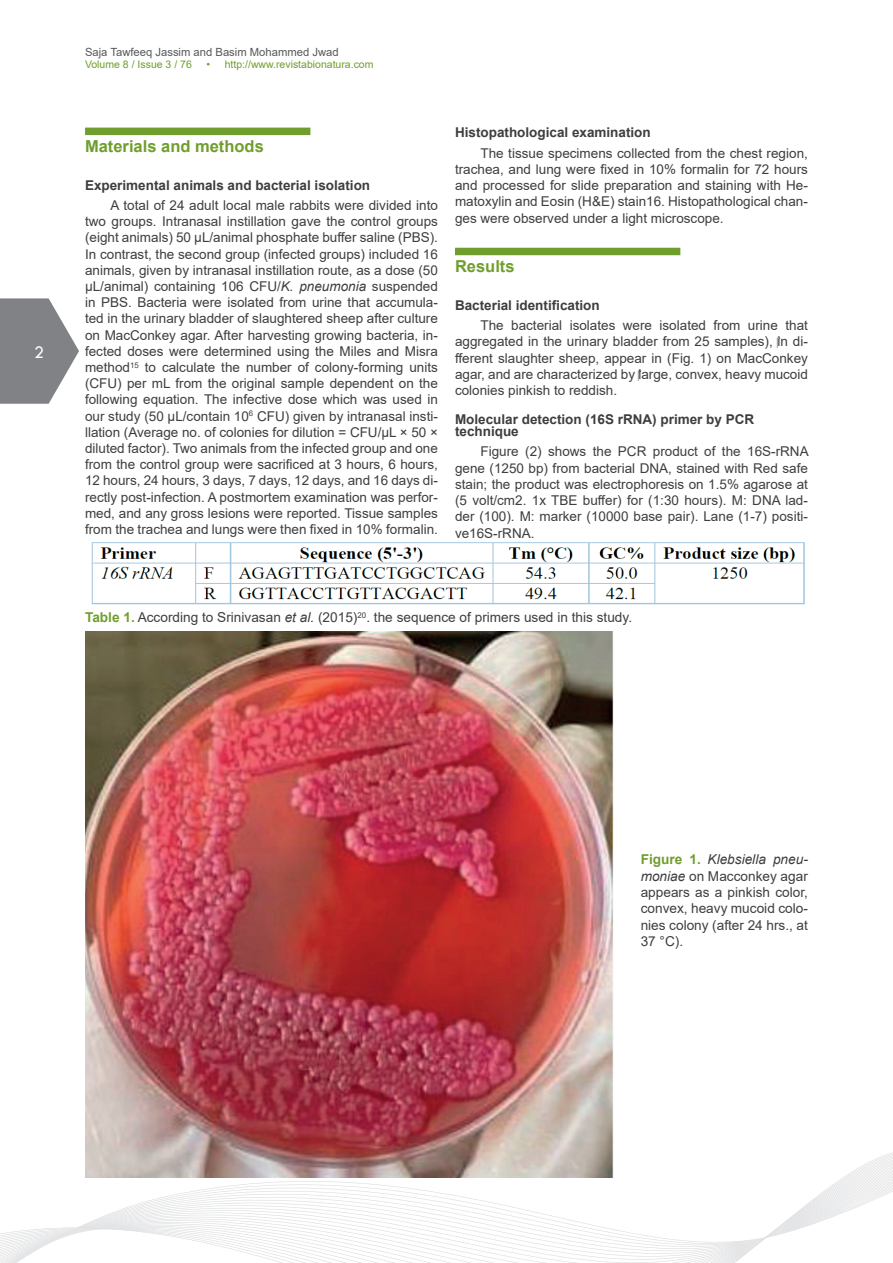
<style>
.page{position:relative;width:893px;height:1263px;background:#fff}
.page>*{position:absolute;margin:0;border:0;box-sizing:border-box;transform-origin:0 0}
.t1{font:18px "Tw Cen";color:#fff}
.t2{font:700 16.5px "Arial";color:#709e2e}
.t3{font:13.65px/16.4px "Arial";color:#3e3e3f;text-align:justify}
.t4{font:13.5px/16.2px "Arial";color:#3e3e3f;text-align:justify}
.t5{font:700 13.5px/12px "Arial";color:#3e3e3f}
.t6{font:11.25px "Arial";color:#57585a}
.t7{font:10.5px "Arial";color:#709e2e}
.s1{font-style:italic}
.s2{font-weight:700;color:#709e2e}
</style>
<div class="page">
<svg style="left:0;top:298px;width:79px;height:106px"></svg>
<svg style="left:0;top:1152px;width:893px;height:111px"></svg>
<div style="left:85px;top:128px;width:225px;height:7px;background:#709e2e"></div>
<div style="left:455px;top:248px;width:225px;height:7px;background:#709e2e"></div>
<img style="left:91px;top:542px;width:714px;height:63px">
<img style="left:85px;top:631px;width:529px;height:547px">
<h1 class="t1" style="left:34px;top:341px;width:11px">2</h1>
<p class="t6" style="left:85px;top:44px;width:255px">Saja Tawfeeq Jassim and Basim Mohammed Jwad</p>
<p class="t7" style="left:85px;top:57px;width:108px">Volume 8 / Issue 3 / 76</p>
<p class="t7" style="left:206px;top:57px;width:169px">• http://www.revistabionatura.com</p>
<p class="t2" style="left:85px;top:135px;width:180px">Materials and methods</p>
<p class="t5" style="left:85px;top:179px;width:287px">Experimental animals and bacterial isolation</p>
<p class="t4" style="left:85px;top:197px;width:354px;text-indent:26px">A total of 24 adult local male rabbits were divided into two groups. Intranasal instillation gave the control groups (eight animals) 50 μL/animal phosphate buffer saline (PBS).<br>In contrast, the second group (infected groups) included 16 animals, given by intranasal instillation route, as a dose (50 μL/animal) containing 106 CFU/<span class="s1">K. pneumonia</span> suspended in PBS. Bacteria were isolated from urine that accumula&shy;ted in the urinary bladder of slaughtered sheep after culture on MacConkey agar. After harvesting growing bacteria, in&shy;fected doses were determined using the Miles and Misra method<sup>15</sup> to calculate the number of colony-forming units (CFU) per mL from the original sample dependent on the following equation. The infective dose which was used in our study (50 μL/contain 10<sup>6</sup> CFU) given by intranasal insti&shy;llation (Average no. of colonies for dilution = CFU/µL × 50 × diluted factor). Two animals from the infected group and one from the control group were sacrificed at 3 hours, 6 hours, 12 hours, 24 hours, 3 days, 7 days, 12 days, and 16 days di&shy;rectly post-infection. A postmortem examination was perfor&shy;med, and any gross lesions were reported. Tissue samples from the trachea and lungs were then fixed in 10% formalin.</p>
<p class="t5" style="left:455px;top:127px;width:197px">Histopathological examination</p>
<p class="t4" style="left:455px;top:145px;width:354px;text-indent:26px">The tissue specimens collected from the chest region, trachea, and lung were fixed in 10% formalin for 72 hours and processed for slide preparation and staining with He&shy;matoxylin and Eosin (H&amp;E) stain16. Histopathological chan&shy;ges were observed under a light microscope.</p>
<p class="t2" style="left:455px;top:255px;width:61px">Results</p>
<p class="t5" style="left:455px;top:299px;width:146px">Bacterial identification</p>
<p class="t4" style="left:455px;top:317px;width:354px;text-indent:26px">The bacterial isolates were isolated from urine that aggregated in the urinary bladder from 25 samples), in di&shy;fferent slaughter sheep, appear in (Fig. 1) on MacConkey agar, and are characterized by large, convex, heavy mucoid colonies pinkish to reddish.</p>
<p class="t5" style="left:455px;top:413px;width:301px">Molecular detection (16S rRNA) primer by PCR technique</p>
<p class="t4" style="left:455px;top:444px;width:355px;text-indent:26px">Figure (2) shows the PCR product of the 16S-rRNA gene (1250 bp) from bacterial DNA, stained with Red safe stain; the product was electrophoresis on 1.5% agarose at (5 volt/cm2. 1x TBE buffer) for (1:30 hours). M: DNA lad&shy;der (100). M: marker (10000 base pair). Lane (1-7) positi&shy;ve16S-rRNA.</p>
<p class="t3" style="left:85px;top:609px;width:549px"><span class="s2">Table 1.</span> According to Srinivasan <span class="s1">et al.</span> (2015)<sup>20</sup>. the sequence of primers used in this study.</p>
<p class="t3" style="left:641px;top:851px;width:169px"><span class="s2">Figure 1.</span> <span class="s1">Klebsiella pneu&shy;moniae</span> on Macconkey agar appears as a pinkish color, convex, heavy mucoid colo&shy;nies colony (after 24 hrs., at 37 °C).</p>
</div>
